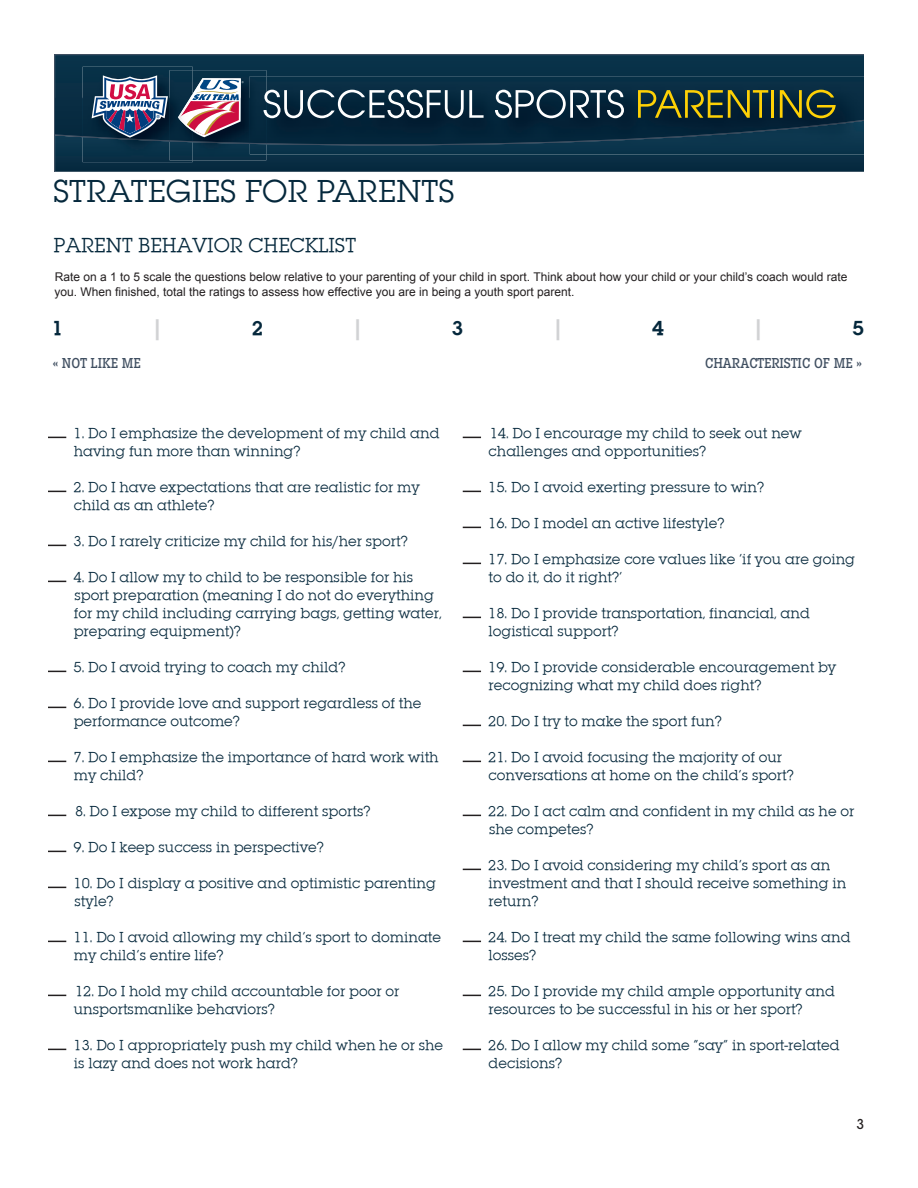
<style>
.page{position:relative;width:918px;height:1188px;background:#fff}
.page>*{position:absolute;margin:0;border:0;box-sizing:border-box;transform-origin:0 0}
.Heading_1{font:33px "Lubalin Graph ITC";color:#05283c}
.Swim_Subhead{font:21px "Lubalin Graph ITCTT Book";color:#05283c}
.Swim_Subhead-2{font:21px "Lubalin Graph ITCTT Demi";color:#05283c}
.Swim_Subhead-3{font:21px "Lubalin Graph ITCTT Demi";color:#d1d2d4}
.Swim_Checklist{font:15px/18px "Lubalin Graph ITCTT Book";color:#05283c}
.Swim_Text{font:15px "Lubalin Graph Md Cd ITC";color:#404f61}
.Swim_Text-2{font:12px/14.4px "Arial";color:#231f20}
</style>
<div class="page">
<svg style="left:54px;top:54px;width:810px;height:21px;background:#0c344a"></svg>
<img style="left:193px;top:70px;width:73px;height:5px">
<img style="left:83px;top:67px;width:110px;height:8px">
<svg style="left:54px;top:75px;width:810px;height:97px;background:#223d4e"></svg>
<svg style="left:48px;top:437px;width:18px;height:1px"></svg>
<svg style="left:48px;top:491px;width:18px;height:1px"></svg>
<svg style="left:48px;top:545px;width:18px;height:1px"></svg>
<svg style="left:48px;top:581px;width:18px;height:1px"></svg>
<svg style="left:48px;top:671px;width:18px;height:1px"></svg>
<svg style="left:48px;top:707px;width:18px;height:1px"></svg>
<svg style="left:48px;top:761px;width:18px;height:1px"></svg>
<svg style="left:48px;top:815px;width:18px;height:1px"></svg>
<svg style="left:48px;top:851px;width:18px;height:1px"></svg>
<svg style="left:48px;top:887px;width:18px;height:1px"></svg>
<svg style="left:48px;top:941px;width:18px;height:1px"></svg>
<svg style="left:48px;top:995px;width:18px;height:1px"></svg>
<svg style="left:48px;top:1049px;width:18px;height:1px"></svg>
<svg style="left:463px;top:437px;width:18px;height:1px"></svg>
<svg style="left:463px;top:491px;width:18px;height:1px"></svg>
<svg style="left:463px;top:527px;width:18px;height:1px"></svg>
<svg style="left:463px;top:563px;width:18px;height:1px"></svg>
<svg style="left:463px;top:617px;width:18px;height:1px"></svg>
<svg style="left:463px;top:671px;width:18px;height:1px"></svg>
<svg style="left:463px;top:725px;width:18px;height:1px"></svg>
<svg style="left:463px;top:761px;width:18px;height:1px"></svg>
<svg style="left:463px;top:815px;width:18px;height:1px"></svg>
<svg style="left:463px;top:869px;width:18px;height:1px"></svg>
<svg style="left:463px;top:941px;width:18px;height:1px"></svg>
<svg style="left:463px;top:995px;width:18px;height:1px"></svg>
<svg style="left:463px;top:1049px;width:18px;height:1px"></svg>
<p class="Heading_1" style="left:53px;top:172px;width:401px">STRATEGIES FOR PARENTS</p>
<p class="Swim_Subhead" style="left:53px;top:233px;width:304px">PARENT BEHAVIOR CHECKLIST</p>
<p class="Swim_Text-2" style="left:55px;top:270px;width:794px">Rate on a 1 to 5 scale the questions below relative to your parenting of your child in sport. Think about how your child or your child’s coach would rate you. When finished, total the ratings to assess how effective you are in being a youth sport parent.</p>
<p class="Swim_Subhead-2" style="left:51px;top:315px;width:13px">1</p>
<p class="Swim_Subhead-3" style="left:152px;top:315px;width:12px">|</p>
<p class="Swim_Subhead-2" style="left:252px;top:315px;width:13px">2</p>
<p class="Swim_Subhead-3" style="left:352px;top:315px;width:12px">|</p>
<p class="Swim_Subhead-2" style="left:452px;top:315px;width:13px">3</p>
<p class="Swim_Subhead-3" style="left:553px;top:315px;width:12px">|</p>
<p class="Swim_Subhead-2" style="left:652px;top:315px;width:13px">4</p>
<p class="Swim_Subhead-3" style="left:753px;top:315px;width:12px">|</p>
<p class="Swim_Subhead-2" style="left:853px;top:315px;width:13px">5</p>
<p class="Swim_Text" style="left:53px;top:354px;width:89px">« NOT LIKE ME</p>
<p class="Swim_Text" style="left:705px;top:354px;width:158px">CHARACTERISTIC OF ME »</p>
<p class="Swim_Checklist" style="left:74px;top:424px;width:368px">1. Do I emphasize the development of my child and having fun more than winning?</p>
<p class="Swim_Checklist" style="left:74px;top:478px;width:348px">2. Do I have expectations that are realistic for my child as an athlete?</p>
<p class="Swim_Checklist" style="left:74px;top:532px;width:336px">3. Do I rarely criticize my child for his/her sport?</p>
<p class="Swim_Checklist" style="left:74px;top:568px;width:370px">4. Do I allow my to child to be responsible for his sport preparation (meaning I do not do everything for my child including carrying bags, getting water, preparing equipment)?</p>
<p class="Swim_Checklist" style="left:74px;top:658px;width:273px">5. Do I avoid trying to coach my child?</p>
<p class="Swim_Checklist" style="left:74px;top:694px;width:349px">6. Do I provide love and support regardless of the performance outcome?</p>
<p class="Swim_Checklist" style="left:74px;top:748px;width:367px">7. Do I emphasize the importance of hard work with my child?</p>
<p class="Swim_Checklist" style="left:75px;top:802px;width:297px">8. Do I expose my child to different sports?</p>
<p class="Swim_Checklist" style="left:74px;top:838px;width:252px">9. Do I keep success in perspective?</p>
<p class="Swim_Checklist" style="left:74px;top:874px;width:364px">10. Do I display a positive and optimistic parenting style?</p>
<p class="Swim_Checklist" style="left:74px;top:928px;width:369px">11. Do I avoid allowing my child’s sport to dominate my child’s entire life?</p>
<p class="Swim_Checklist" style="left:74px;top:982px;width:327px">12. Do I hold my child accountable for poor or unsportsmanlike behaviors?</p>
<p class="Swim_Checklist" style="left:74px;top:1036px;width:371px">13. Do I appropriately push my child when he or she is lazy and does not work hard?</p>
<p class="Swim_Checklist" style="left:489px;top:424px;width:314px">14. Do I encourage my child to seek out new challenges and opportunities?</p>
<p class="Swim_Checklist" style="left:488px;top:478px;width:277px">15. Do I avoid exerting pressure to win?</p>
<p class="Swim_Checklist" style="left:488px;top:514px;width:238px">16. Do I model an active lifestyle?</p>
<p class="Swim_Checklist" style="left:488px;top:550px;width:368px">17. Do I emphasize core values like ‘if you are going to do it, do it right?’</p>
<p class="Swim_Checklist" style="left:488px;top:604px;width:323px">18. Do I provide transportation, financial, and logistical support?</p>
<p class="Swim_Checklist" style="left:488px;top:658px;width:349px">19. Do I provide considerable encouragement by recognizing what my child does right?</p>
<p class="Swim_Checklist" style="left:488px;top:712px;width:235px">20. Do I try to make the sport fun?</p>
<p class="Swim_Checklist" style="left:488px;top:748px;width:307px">21. Do I avoid focusing the majority of our conversations at home on the child’s sport?</p>
<p class="Swim_Checklist" style="left:488px;top:802px;width:368px">22. Do I act calm and confident in my child as he or she competes?</p>
<p class="Swim_Checklist" style="left:488px;top:856px;width:360px">23. Do I avoid considering my child’s sport as an investment and that I should receive something in return?</p>
<p class="Swim_Checklist" style="left:488px;top:928px;width:364px">24. Do I treat my child the same following wins and losses?</p>
<p class="Swim_Checklist" style="left:488px;top:982px;width:348px">25. Do I provide my child ample opportunity and resources to be successful in his or her sport?</p>
<p class="Swim_Checklist" style="left:488px;top:1036px;width:353px">26. Do I allow my child some “say” in sport-related decisions?</p>
</div>
